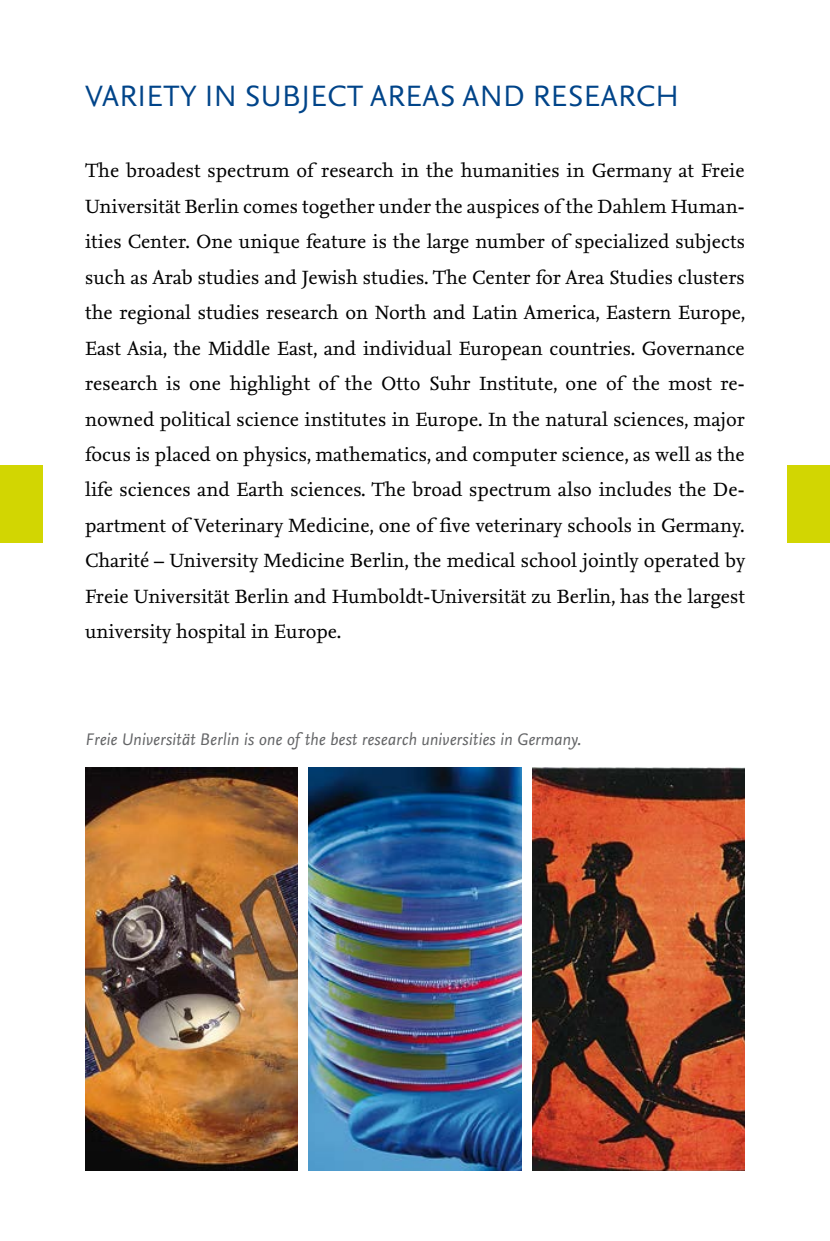
<style>
.page{position:relative;width:830px;height:1241px;background:#fff}
.page>*{position:absolute;margin:0;border:0;box-sizing:border-box;transform-origin:0 0}
.t1{font:30.75px "Nexus Sans OT";letter-spacing:.01em;color:#004489}
.t2{font:20px/35.5px "Nexus Serif TF";color:#000;text-align:justify}
.t3{font:italic 17.5px "Nexus Sans OT";color:#646567}
</style>
<div class="page">
<div style="left:787px;top:465px;width:42px;height:78px;background:#d2d602"></div>
<div style="left:0;top:465px;width:43px;height:78px;background:#d2d602"></div>
<img style="left:85px;top:767px;width:213px;height:402px">
<img style="left:308px;top:767px;width:213px;height:402px">
<img style="left:532px;top:767px;width:212px;height:402px">
<h1 class="t1" style="left:85px;top:77px;width:595px">VARIETY IN SUBJECT AREAS AND RESEARCH</h1>
<p class="t2" style="left:85px;top:153px;width:661px">The broadest spectrum of research in the humanities in Germany at Freie Universität Berlin comes together under the auspices of the Dahlem Human&shy;ities Center. One unique feature is the large number of specialized subjects such as Arab studies and Jewish studies. The Center for Area Studies clusters the regional studies research on North and Latin America, Eastern Europe, East Asia, the Middle East, and individual European countries. Governance research is one highlight of the Otto Suhr Institute, one of the most re&shy;nowned political science institutes in Europe. In the natural sciences, major focus is placed on physics, mathematics, and computer science, as well as the life sciences and Earth sciences. The broad spectrum also includes the De&shy;partment of Veterinary Medicine, one of five veterinary schools in Germany.<br>Charité – University Medicine Berlin, the medical school jointly operated by Freie Universität Berlin and Humboldt-Universität zu Berlin, has the largest university hospital in Europe.</p>
<p class="t3" style="left:85px;top:727px;width:497px">Freie Universität Berlin is one of the best research universities in Germany.</p>
</div>
